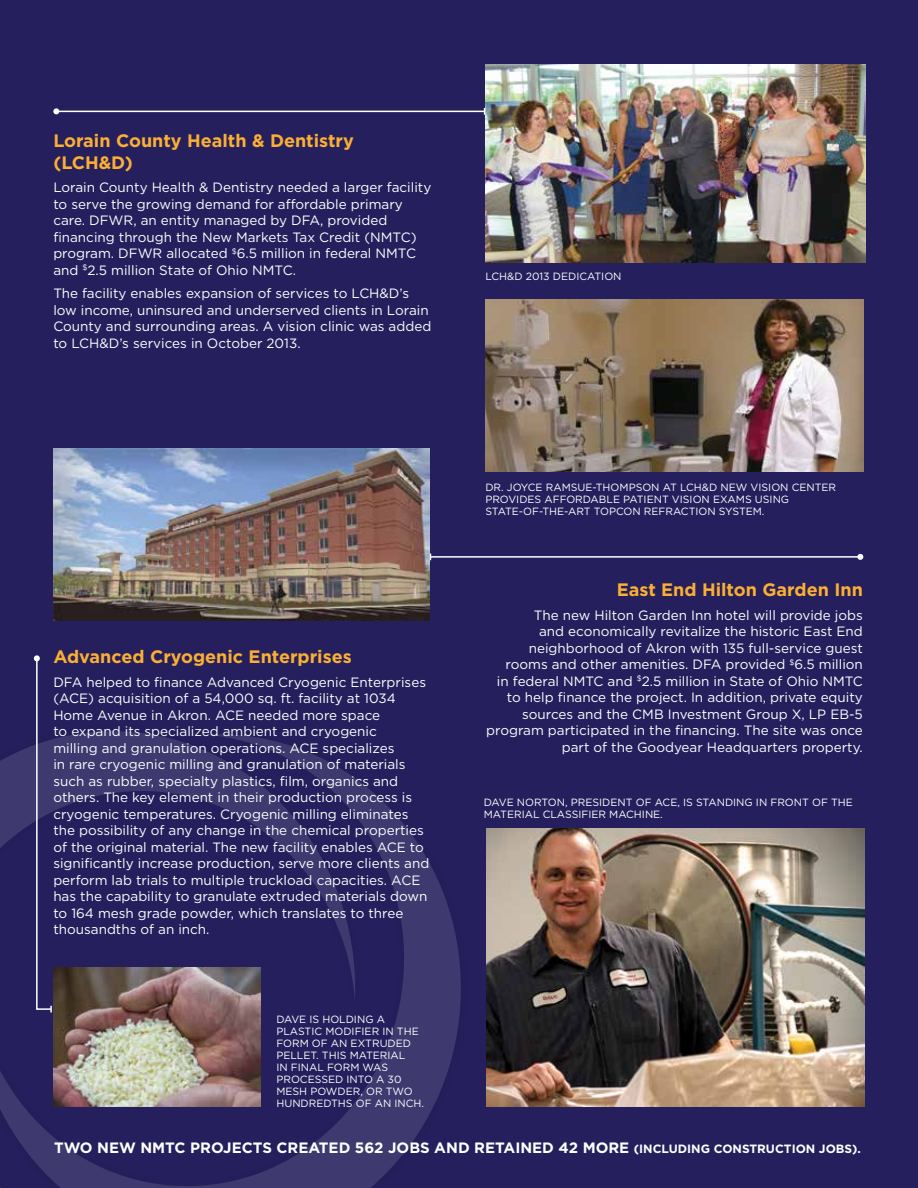
<style>
.page{position:relative;width:918px;height:1188px;background:#25205d}
.page>*{position:absolute;margin:0;border:0;box-sizing:border-box;transform-origin:0 0}
.t1{font:700 18px/22.5px "Gotham";color:#fbaf34}
.t2{font:700 15px "Gotham";color:#fff}
.t3{font:13.5px/16.5px "Gotham";color:#fff}
.t4{font:10.5px/12px "Gotham";color:#fff}
.s1{font-size:12px}
</style>
<div class="page">
<svg style="left:355px;top:778px;width:106px;height:410px"></svg>
<svg style="left:0;top:731px;width:355px;height:457px"></svg>
<img style="left:485px;top:65px;width:381px;height:198px">
<img style="left:485px;top:299px;width:378px;height:173px">
<img style="left:53px;top:448px;width:377px;height:172px">
<img style="left:487px;top:828px;width:378px;height:279px">
<hr style="left:56px;top:111px;width:429px;height:1px;background:#fff">
<svg style="left:53px;top:108px;width:6px;height:6px"></svg>
<svg style="left:34px;top:655px;width:19px;height:357px"></svg>
<hr style="left:430px;top:556px;width:430px;height:2px;background:#fff">
<svg style="left:857px;top:554px;width:6px;height:6px"></svg>
<img style="left:53px;top:967px;width:208px;height:140px">
<h1 class="t1" style="left:53px;top:129px;width:302px">Lorain County Health &amp; Dentistry (LCH&amp;D)</h1>
<p class="t3" style="left:53px;top:179px;width:380px">Lorain County Health &amp; Dentistry needed a larger facility to serve the growing demand for affordable primary care. DFWR, an entity managed by DFA, provided financing through the New Markets Tax Credit (NMTC) program. DFWR allocated <sup>$</sup>6.5 million in federal NMTC and <sup>$</sup>2.5 million State of Ohio NMTC.</p>
<p class="t3" style="left:53px;top:285px;width:380px">The facility enables expansion of services to LCH&amp;D’s low income, uninsured and underserved clients in Lorain County and surrounding areas. A vision clinic was added to LCH&amp;D’s services in October 2013.</p>
<p class="t4" style="left:485px;top:270px;width:138px">LCH&amp;D 2013 DEDICATION</p>
<h1 class="t1" style="left:53px;top:645px;width:300px">Advanced Cryogenic Enterprises</h1>
<p class="t3" style="left:53px;top:673px;width:378px">DFA helped to finance Advanced Cryogenic Enterprises (ACE) acquisition of a 54,000 sq. ft. facility at 1034<br>Home Avenue in Akron. ACE needed more space<br>to expand its specialized ambient and cryogenic<br>milling and granulation operations. ACE specializes<br>in rare cryogenic milling and granulation of materials such as rubber, specialty plastics, film, organics and others. The key element in their production process is cryogenic temperatures. Cryogenic milling eliminates the possibility of any change in the chemical properties of the original material. The new facility enables ACE to significantly increase production, serve more clients and perform lab trials to multiple truckload capacities. ACE has the capability to granulate extruded materials down to 164 mesh grade powder, which translates to three thousandths of an inch.</p>
<p class="t4" style="left:276px;top:1013px;width:149px">DAVE IS HOLDING A<br>PLASTIC MODIFIER IN THE<br>FORM OF AN EXTRUDED<br>PELLET. THIS MATERIAL<br>IN FINAL FORM WAS<br>PROCESSED INTO A 30<br>MESH POWDER, OR TWO<br>HUNDREDTHS OF AN INCH.</p>
<p class="t4" style="left:485px;top:481px;width:352px">DR. JOYCE RAMSUE-THOMPSON AT LCH&amp;D NEW VISION CENTER<br>PROVIDES AFFORDABLE PATIENT VISION EXAMS USING<br>STATE-OF-THE-ART TOPCON REFRACTION SYSTEM.</p>
<h1 class="t1" style="left:617px;top:578px;width:248px">East End Hilton Garden Inn</h1>
<p class="t3" style="left:486px;top:606px;width:378px;text-align:right">The new Hilton Garden Inn hotel will provide jobs<br>and economically revitalize the historic East End neighborhood of Akron with 135 full-service guest rooms and other amenities. DFA provided <sup>$</sup>6.5 million<br>in federal NMTC and <sup>$</sup>2.5 million in State of Ohio NMTC to help finance the project. In addition, private equity sources and the CMB Investment Group X, LP EB-5 program participated in the financing. The site was once part of the Goodyear Headquarters property.</p>
<p class="t4" style="left:484px;top:796px;width:371px">DAVE NORTON, PRESIDENT OF ACE, IS STANDING IN FRONT OF THE<br>MATERIAL CLASSIFIER MACHINE.</p>
<p class="t2" style="left:54px;top:1139px;width:809px">TWO NEW NMTC PROJECTS CREATED 562 JOBS AND RETAINED 42 MORE <span class="s1">(INCLUDING CONSTRUCTION JOBS).</span></p>
</div>
